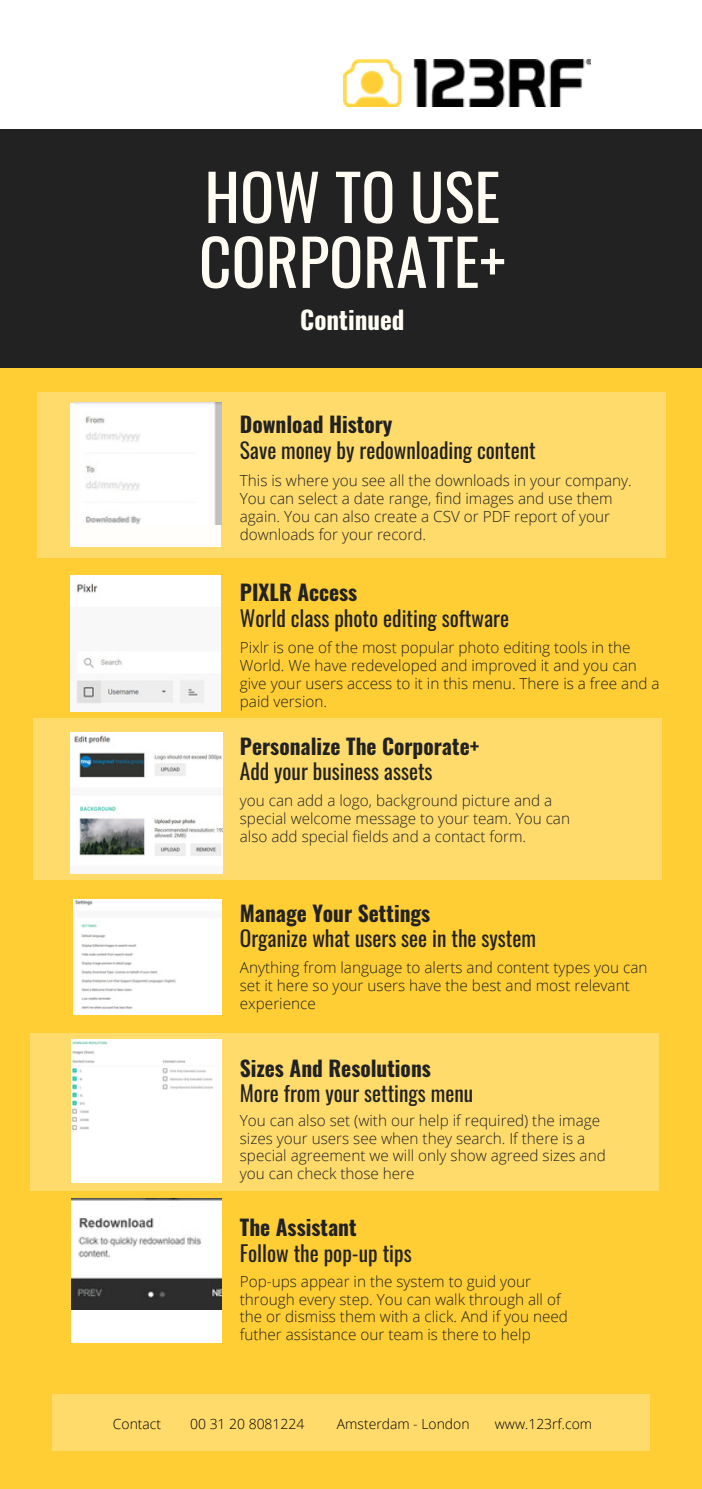
<style>
.page{position:relative;width:702px;height:1489px;background:#fff}
.page>*{position:absolute;margin:0;border:0;box-sizing:border-box;transform-origin:0 0}
.t1{font:63.25px/64.8px "Oswald";color:#fffdf3}
.t2{font:700 25px "Oswald";color:#fffdf3}
.t3{font:21.5px "Oswald";color:#222}
.t4{font:700 21.5px "Oswald";color:#222}
.t5{font:21.5px "Oswald";color:#212121}
.t6{font:700 21.5px "Oswald";color:#212121}
.t7{font:700 21.25px "Oswald";color:#222}
.t8{font:21.25px "Oswald";color:#222}
.t9{font:300 15.25px/18px "Open Sans";color:#222}
.t10{font:300 15.25px/18px "Open Sans";color:#212121}
.t11{font:300 14px "Open Sans";color:#000}
</style>
<div class="page">
<div style="left:0;top:0;width:701px;height:1489px;background:#ffce34"></div>
<div style="left:0;top:0;width:701px;height:130px;background:#fff"></div>
<div style="left:0;top:129px;width:701px;height:238px;background:#222"></div>
<div style="left:38px;top:393px;width:627px;height:165px;background:#ffdb6c"></div>
<div style="left:33px;top:718px;width:628px;height:161px;background:#ffdb6c"></div>
<div style="left:30px;top:1033px;width:627px;height:158px;background:#ffdb6c"></div>
<div style="left:52px;top:1394px;width:598px;height:57px;background:#ffdb6c"></div>
<img style="left:344px;top:60px;width:246px;height:47px">
<div style="left:71px;top:1039px;width:150px;height:144px;background:#fff"></div>
<div style="left:71px;top:1199px;width:150px;height:143px;background:#fff"></div>
<img style="left:75px;top:403px;width:146px;height:122px">
<img style="left:70px;top:576px;width:150px;height:135px">
<img style="left:70px;top:732px;width:152px;height:141px">
<img style="left:73px;top:900px;width:149px;height:114px">
<img style="left:71px;top:1041px;width:142px;height:89px">
<img style="left:71px;top:1199px;width:150px;height:110px">
<h1 class="t1" style="left:199px;top:162px;width:308px">HOW TO USE<br>CORPORATE+</h1>
<h2 class="t2" style="left:300px;top:300px;width:106px">Continued</h2>
<h3 class="t6" style="left:240px;top:408px;width:154px">Download History</h3>
<h3 class="t5" style="left:240px;top:433px;width:297px">Save money by redownloading content</h3>
<p class="t10" style="left:240px;top:471px;width:393px">This is where you see all the downloads in your company.<br>You can select a date range, find images and use them again. You can also create a CSV or PDF report of your downloads for your record.</p>
<h3 class="t4" style="left:240px;top:575px;width:119px">PIXLR Access</h3>
<h3 class="t3" style="left:240px;top:601px;width:270px">World class photo editing software</h3>
<p class="t9" style="left:240px;top:638px;width:421px">Pixlr is one of the most popular photo editing tools in the World. We have redeveloped and improved it and you can give your users access to it in this menu. There is a free and a paid version.</p>
<h3 class="t7" style="left:240px;top:729px;width:241px">Personalize The Corporate+</h3>
<h3 class="t8" style="left:240px;top:754px;width:194px">Add your business assets</h3>
<p class="t9" style="left:240px;top:791px;width:331px">you can add a logo, background picture and a special welcome message to your team. You can also add special fields and a contact form.</p>
<h3 class="t4" style="left:240px;top:896px;width:192px">Manage Your Settings</h3>
<h3 class="t3" style="left:240px;top:922px;width:297px">Organize what users see in the system</h3>
<p class="t9" style="left:240px;top:958px;width:409px">Anything from language to alerts and content types you can set it here so your users have the best and most relevant experience</p>
<h3 class="t4" style="left:240px;top:1051px;width:192px">Sizes And Resolutions</h3>
<h3 class="t3" style="left:240px;top:1076px;width:235px">More from your settings menu</h3>
<p class="t9" style="left:240px;top:1111px;width:367px">You can also set (with our help if required) the image sizes your users see when they search. If there is a special agreement we will only show agreed sizes and you can check those here</p>
<h3 class="t4" style="left:240px;top:1210px;width:118px">The Assistant</h3>
<h3 class="t3" style="left:240px;top:1236px;width:173px">Follow the pop-up tips</h3>
<p class="t9" style="left:240px;top:1272px;width:329px">Pop-ups appear in the system to guid your through every step. You can walk through all of the or dismiss them with a click. And if you need futher assistance our team is there to help</p>
<p class="t11" style="left:113px;top:1413px;width:50px">Contact</p>
<p class="t11" style="left:190px;top:1413px;width:116px">00 31 20 8081224</p>
<p class="t11" style="left:337px;top:1413px;width:134px">Amsterdam - London</p>
<p class="t11" style="left:494px;top:1413px;width:99px">www.123rf.com</p>
</div>
